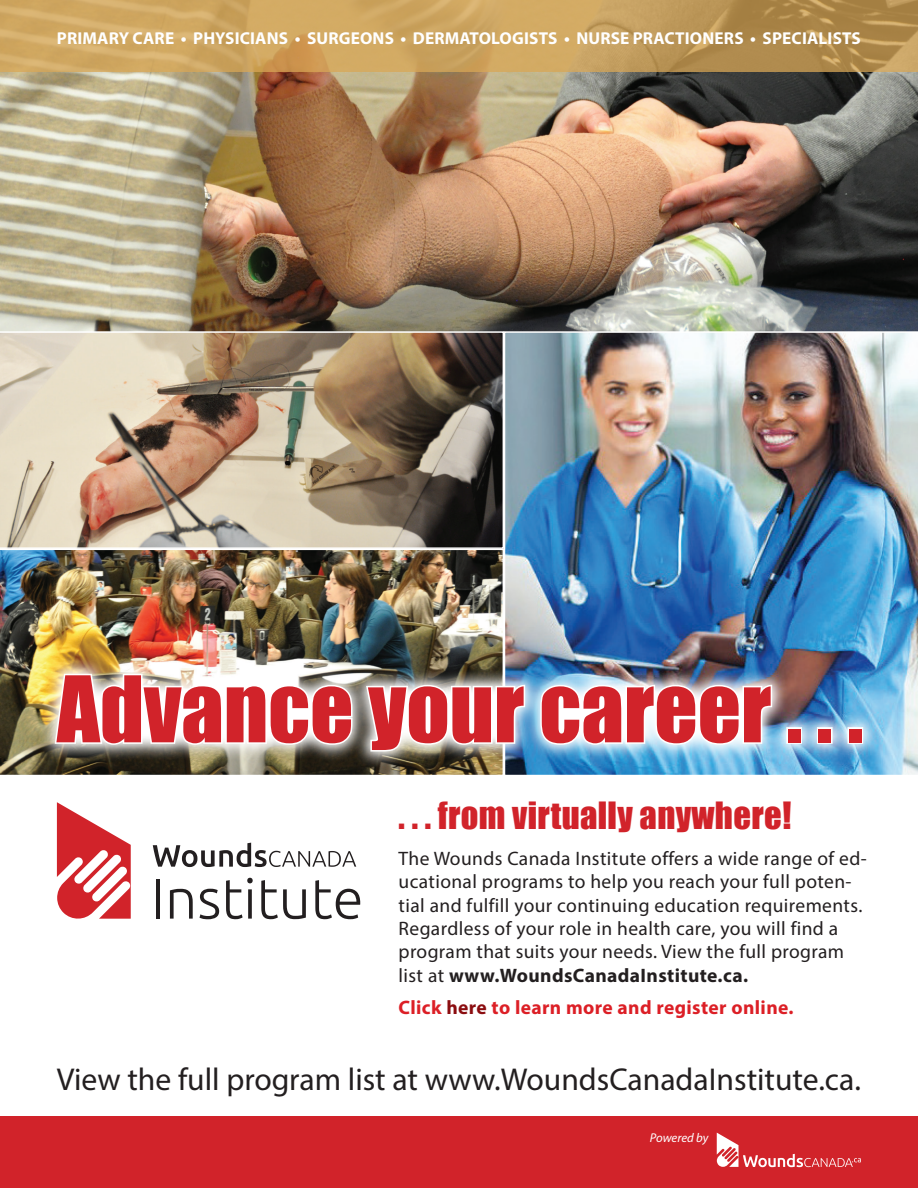
<style>
.page{position:relative;width:918px;height:1188px;background:#fff}
.page>*{position:absolute;margin:0;border:0;box-sizing:border-box;transform-origin:0 0}
.t1{font:84.75px "Impact";color:#d1232a}
.t2{font:34.5px "Impact";letter-spacing:.01em;color:#d1232a}
.t3{font:31.65px "Myriad Pro";color:#231f20}
.t4{font:19.5px/23.4px "Myriad Pro";letter-spacing:.02em;color:#231f20}
.t5{font:700 19.5px "Myriad Pro";letter-spacing:.02em;color:#dc1f26}
.t6{font:700 17.25px "Myriad Pro";letter-spacing:.01em;color:#fff}
.t7{font:italic 12.75px "Myriad Pro";letter-spacing:-.005em;color:#fff}
.s1{font-weight:700}
.s2{color:#8b0d10}
</style>
<div class="page">
<div style="left:0;top:1116px;width:918px;height:72px;background:#d1232a"></div>
<svg style="left:717px;top:1133px;width:144px;height:34px"></svg>
<svg style="left:153px;top:843px;width:203px;height:24px"></svg>
<svg style="left:57px;top:802px;width:74px;height:117px"></svg>
<hr style="left:156px;top:879px;width:4px;height:40px;background:#231f20">
<svg style="left:170px;top:889px;width:23px;height:30px"></svg>
<svg style="left:199px;top:889px;width:20px;height:30px"></svg>
<svg style="left:226px;top:878px;width:27px;height:41px"></svg>
<svg style="left:261px;top:880px;width:45px;height:39px"></svg>
<svg style="left:315px;top:880px;width:45px;height:39px"></svg>
<img style="left:0;top:72px;width:918px;height:259px">
<img style="left:504px;top:331px;width:414px;height:444px">
<img style="left:0;top:550px;width:503px;height:225px">
<img style="left:0;top:331px;width:504px;height:218px">
<svg style="left:0;top:0;width:918px;height:72px;fill:#cda560"></svg>
<img style="left:38px;top:656px;width:842px;height:112px">
<svg style="left:53px;top:663px;width:301px;height:89px"></svg>
<svg style="left:364px;top:683px;width:163px;height:70px"></svg>
<svg style="left:538px;top:683px;width:236px;height:64px"></svg>
<div style="left:786px;top:727px;width:16px;height:17px;border:3px solid #fff"></div>
<div style="left:817px;top:727px;width:16px;height:17px;border:3px solid #fff"></div>
<div style="left:848px;top:727px;width:15px;height:17px;border:3px solid #fff"></div>
<p class="t6" style="left:57px;top:26px;width:806px">PRIMARY CARE • PHYSICIANS • SURGEONS • DERMATOLOGISTS • NURSE PRACTIONERS • SPECIALISTS</p>
<h1 class="t1" style="left:57px;top:657px;width:808px">Advance your career . . .</h1>
<h2 class="t2" style="left:399px;top:795px;width:394px">. . . from virtually anywhere!</h2>
<p class="t4" style="left:399px;top:846px;width:470px">The Wounds Canada Institute offers a wide range of ed&shy;ucational programs to help you reach your full poten&shy;tial and fulfill your continuing education requirements.<br>Regardless of your role in health care, you will find a program that suits your needs. View the full program list at <span class="s1">www.WoundsCanadaInstitute.ca.</span></p>
<p class="t5" style="left:399px;top:995px;width:397px">Click <span class="s2">here</span> to learn more and register online.</p>
<h3 class="t3" style="left:57px;top:1060px;width:806px">View the full program list at www.WoundsCanadaInstitute.ca.</h3>
<p class="t7" style="left:650px;top:1130px;width:60px">Powered by</p>
</div>
